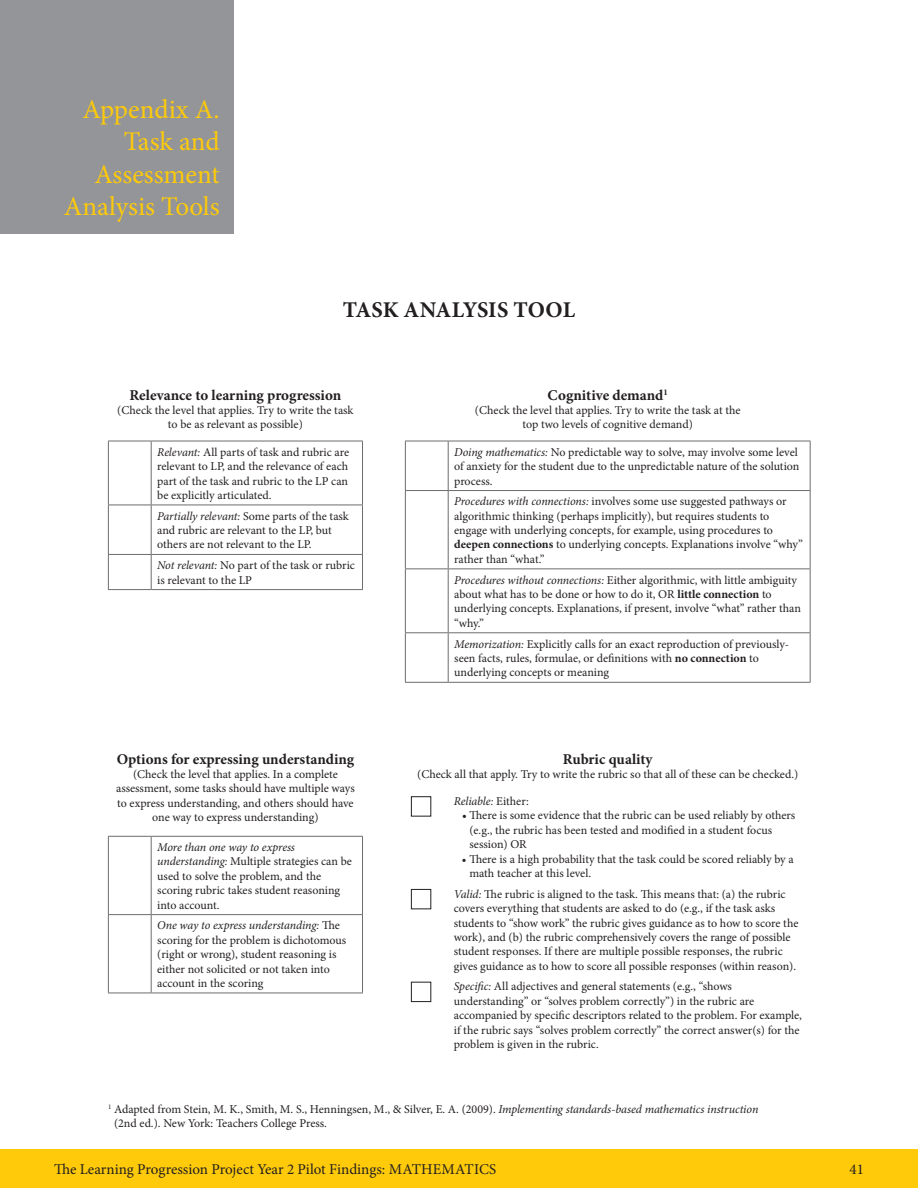
<style>
.page{position:relative;width:918px;height:1188px;background:#fff}
.page>*{position:absolute;margin:0;border:0;box-sizing:border-box;transform-origin:0 0}
.t1{font:27px/32.4px "Minion Pro";letter-spacing:-.005em;color:#feca0a;text-align:right}
.t2{font:700 22.5px "Minion Pro";letter-spacing:-.005em;color:#231f20}
.t3{font:700 15px "Minion Pro";color:#231f20}
.t4{font:15px "Minion Pro";color:#231f20}
.t5{font:12px/14.4px "Minion Pro";letter-spacing:-.005em;color:#231f20}
.t6{font:italic 12px "Minion Pro";letter-spacing:-.01em;color:#231f20}
.s1{font-style:italic}
.s2{font-weight:700}
.s3{font-style:normal}
</style>
<div class="page">
<div style="left:0;top:0;width:233px;height:233px;background:#939598"></div>
<div style="left:0;top:1150px;width:918px;height:38px;background:#feca0a"></div>
<hr style="left:108px;top:441px;width:43px;height:1px;background:#6c6d70">
<hr style="left:108px;top:441px;width:1px;height:64px;background:#6c6d70">
<hr style="left:151px;top:441px;width:212px;height:1px;background:#6c6d70">
<hr style="left:151px;top:441px;width:1px;height:64px;background:#6c6d70">
<hr style="left:362px;top:441px;width:1px;height:64px;background:#6c6d70">
<hr style="left:108px;top:505px;width:43px;height:1px;background:#6c6d70">
<hr style="left:108px;top:505px;width:1px;height:49px;background:#6c6d70">
<hr style="left:151px;top:505px;width:212px;height:1px;background:#6c6d70">
<hr style="left:151px;top:505px;width:1px;height:49px;background:#6c6d70">
<hr style="left:362px;top:505px;width:1px;height:49px;background:#6c6d70">
<hr style="left:108px;top:554px;width:43px;height:1px;background:#6c6d70">
<hr style="left:108px;top:555px;width:1px;height:34px;background:#6c6d70">
<hr style="left:151px;top:554px;width:212px;height:1px;background:#6c6d70">
<hr style="left:151px;top:555px;width:1px;height:34px;background:#6c6d70">
<hr style="left:362px;top:555px;width:1px;height:34px;background:#6c6d70">
<hr style="left:108px;top:589px;width:43px;height:1px;background:#6c6d70">
<hr style="left:151px;top:589px;width:212px;height:1px;background:#6c6d70">
<hr style="left:108px;top:836px;width:43px;height:1px;background:#6c6d70">
<hr style="left:108px;top:837px;width:1px;height:77px;background:#6c6d70">
<hr style="left:151px;top:836px;width:212px;height:1px;background:#6c6d70">
<hr style="left:151px;top:837px;width:1px;height:77px;background:#6c6d70">
<hr style="left:362px;top:837px;width:1px;height:77px;background:#6c6d70">
<hr style="left:108px;top:914px;width:43px;height:1px;background:#6c6d70">
<hr style="left:108px;top:915px;width:1px;height:78px;background:#6c6d70">
<hr style="left:151px;top:914px;width:212px;height:1px;background:#6c6d70">
<hr style="left:151px;top:915px;width:1px;height:78px;background:#6c6d70">
<hr style="left:362px;top:915px;width:1px;height:78px;background:#6c6d70">
<hr style="left:108px;top:993px;width:43px;height:1px;background:#6c6d70">
<hr style="left:151px;top:993px;width:212px;height:1px;background:#6c6d70">
<hr style="left:405px;top:441px;width:43px;height:1px;background:#6c6d70">
<hr style="left:405px;top:441px;width:1px;height:49px;background:#6c6d70">
<hr style="left:448px;top:441px;width:363px;height:1px;background:#6c6d70">
<hr style="left:448px;top:441px;width:1px;height:49px;background:#6c6d70">
<hr style="left:810px;top:441px;width:1px;height:49px;background:#6c6d70">
<hr style="left:405px;top:490px;width:43px;height:1px;background:#6c6d70">
<hr style="left:405px;top:491px;width:1px;height:77px;background:#6c6d70">
<hr style="left:448px;top:490px;width:363px;height:1px;background:#6c6d70">
<hr style="left:448px;top:491px;width:1px;height:77px;background:#6c6d70">
<hr style="left:810px;top:491px;width:1px;height:77px;background:#6c6d70">
<hr style="left:405px;top:568px;width:43px;height:1px;background:#6c6d70">
<hr style="left:405px;top:569px;width:1px;height:63px;background:#6c6d70">
<hr style="left:448px;top:568px;width:363px;height:1px;background:#6c6d70">
<hr style="left:448px;top:569px;width:1px;height:63px;background:#6c6d70">
<hr style="left:810px;top:569px;width:1px;height:63px;background:#6c6d70">
<hr style="left:405px;top:632px;width:43px;height:1px;background:#6c6d70">
<hr style="left:405px;top:633px;width:1px;height:49px;background:#6c6d70">
<hr style="left:448px;top:632px;width:363px;height:1px;background:#6c6d70">
<hr style="left:448px;top:633px;width:1px;height:49px;background:#6c6d70">
<hr style="left:810px;top:633px;width:1px;height:49px;background:#6c6d70">
<hr style="left:405px;top:682px;width:43px;height:1px;background:#6c6d70">
<hr style="left:448px;top:682px;width:363px;height:1px;background:#6c6d70">
<div style="left:411px;top:796px;width:20px;height:21px;border:1px solid #231f20"></div>
<div style="left:411px;top:889px;width:20px;height:20px;border:1px solid #231f20"></div>
<div style="left:411px;top:982px;width:20px;height:20px;border:1px solid #231f20"></div>
<h1 class="t1" style="left:64px;top:93px;width:157px">Appendix A.<br>Task and<br>Assessment<br>Analysis Tools</h1>
<h2 class="t2" style="left:343px;top:294px;width:234px">TASK ANALYSIS TOOL</h2>
<p class="t3" style="left:130px;top:384px;width:213px">Relevance to learning progression</p>
<p class="t5" style="left:117px;top:403px;width:238px;text-align:center">(Check the level that applies. Try to write the task to be as relevant as possible)</p>
<p class="t5" style="left:157px;top:445px;width:193px;text-align:justify"><span class="s1">Relevant:</span> All parts of task and rubric are relevant to LP, and the relevance of each part of the task and rubric to the LP can be explicitly articulated.</p>
<p class="t5" style="left:157px;top:509px;width:193px"><span class="s1">Partially relevant:</span> Some parts of the task and rubric are relevant to the LP, but others are not relevant to the LP.</p>
<p class="t5" style="left:157px;top:558px;width:199px"><span class="s1">Not relevant:</span> No part of the task or rubric is relevant to the LP</p>
<p class="t3" style="left:117px;top:748px;width:239px">Options for expressing understanding</p>
<p class="t5" style="left:116px;top:767px;width:240px;text-align:center">(Check the level that applies. In a complete assessment, some tasks should have multiple ways to express understanding, and others should have one way to express understanding)</p>
<p class="t5" style="left:157px;top:840px;width:196px"><span class="s1">More than one way to express understanding:</span> Multiple strategies can be used to solve the problem, and the scoring rubric takes student reasoning into account.</p>
<p class="t5" style="left:157px;top:918px;width:191px"><span class="s1">One way to express understanding:</span> The scoring for the problem is dichotomous (right or wrong), student reasoning is either not solicited or not taken into account in the scoring</p>
<p class="t3" style="left:548px;top:384px;width:122px">Cognitive demand<sup>1</sup></p>
<p class="t5" style="left:475px;top:403px;width:267px;text-align:center">(Check the level that applies. Try to write the task at the top two levels of cognitive demand)</p>
<p class="t5" style="left:454px;top:445px;width:347px"><span class="s1">Doing mathematics:</span> No predictable way to solve, may involve some level of anxiety for the student due to the unpredictable nature of the solution process.</p>
<p class="t5" style="left:454px;top:494px;width:350px"><span class="s1">Procedures with connections:</span> involves some use suggested pathways or algorithmic thinking (perhaps implicitly), but requires students to engage with underlying concepts, for example, using procedures to <span class="s2">deepen connections</span> to underlying concepts. Explanations involve “why” rather than “what.”</p>
<p class="t5" style="left:454px;top:573px;width:348px"><span class="s1">Procedures without connections:</span> Either algorithmic, with little ambiguity about what has to be done or how to do it, OR <span class="s2">little connection</span> to underlying concepts. Explanations, if present, involve “what” rather than “why.”</p>
<p class="t5" style="left:454px;top:637px;width:336px"><span class="s1">Memorization:</span> Explicitly calls for an exact reproduction of previously&shy;seen facts, rules, formulae, or definitions with <span class="s2">no connection</span> to underlying concepts or meaning</p>
<p class="t3" style="left:563px;top:748px;width:91px">Rubric quality</p>
<p class="t5" style="left:417px;top:767px;width:383px">(Check all that apply. Try to write the rubric so that all of these can be checked.)</p>
<p class="t6" style="left:454px;top:793px;width:77px">Reliable: <span class="s3">Either:</span></p>
<p class="t5" style="left:469px;top:808px;width:327px;text-indent:-7px">• There is some evidence that the rubric can be used reliably by others (e.g., the rubric has been tested and modified in a student focus session) OR</p>
<p class="t5" style="left:469px;top:852px;width:326px;text-indent:-7px">• There is a high probability that the task could be scored reliably by a math teacher at this level.</p>
<p class="t5" style="left:454px;top:887px;width:346px"><span class="s1">Valid:</span> The rubric is aligned to the task. This means that: (a) the rubric covers everything that students are asked to do (e.g., if the task asks students to “show work” the rubric gives guidance as to how to score the work), and (b) the rubric comprehensively covers the range of possible student responses. If there are multiple possible responses, the rubric gives guidance as to how to score all possible responses (within reason).</p>
<p class="t5" style="left:454px;top:980px;width:350px"><span class="s1">Specific:</span> All adjectives and general statements (e.g., “shows understanding” or “solves problem correctly”) in the rubric are accompanied by specific descriptors related to the problem. For example, if the rubric says “solves problem correctly” the correct answer(s) for the problem is given in the rubric.</p>
<p class="t5" style="left:114px;top:1102px;width:646px;text-indent:-6px"><sup>1</sup> Adapted from Stein, M. K., Smith, M. S., Henningsen, M., &amp; Silver, E. A. (2009). <span class="s1">Implementing standards-based mathematics instruction </span>(2nd ed.). New York: Teachers College Press.</p>
<p class="t4" style="left:54px;top:1159px;width:444px">The Learning Progression Project Year 2 Pilot Findings: MATHEMATICS</p>
<p class="t4" style="left:850px;top:1159px;width:16px">41</p>
</div>
